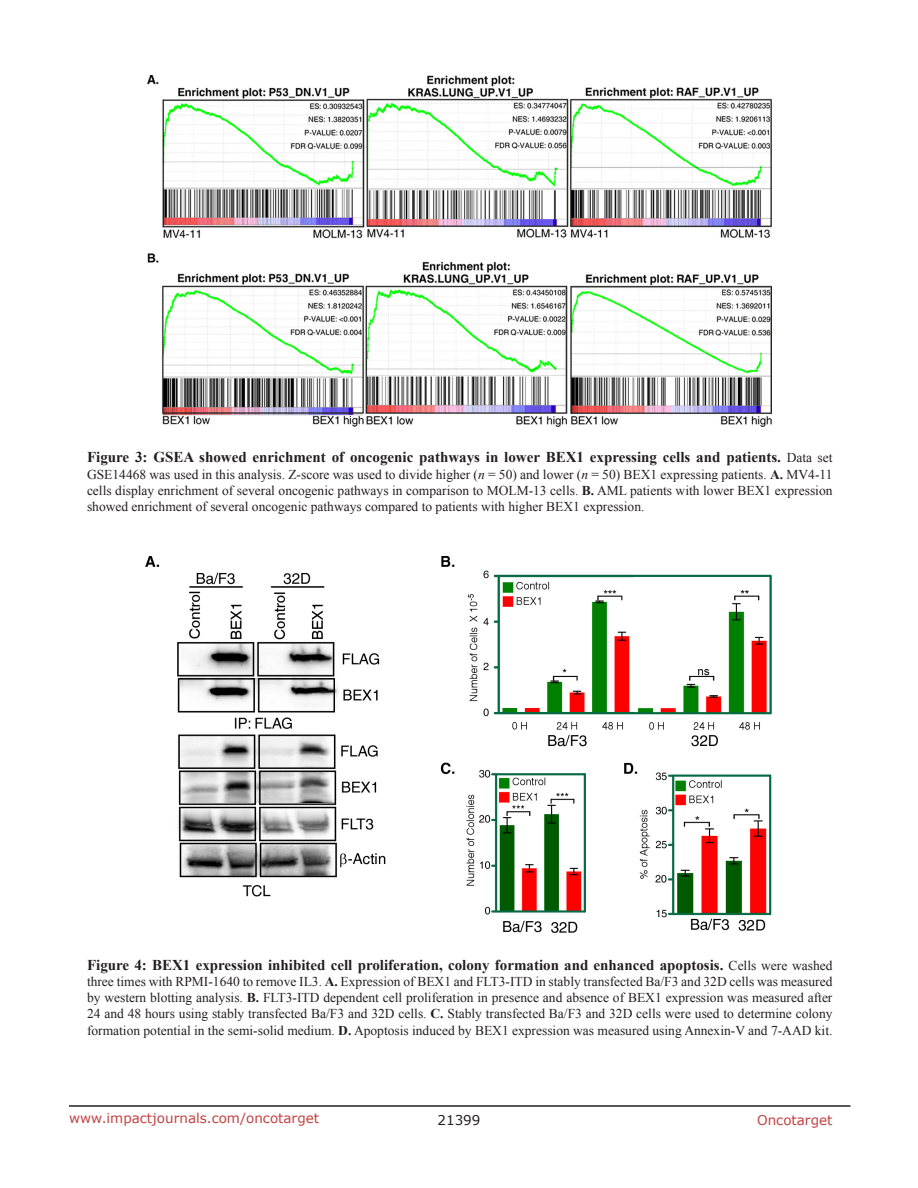
<style>
.page{position:relative;width:918px;height:1188px;background:#fff}
.page>*{position:absolute;margin:0;border:0;box-sizing:border-box;transform-origin:0 0}
.FigureText{font:700 15px "Times New Roman";color:#231f20}
.FigureText-2{font:13.5px/16.2px "Times New Roman";color:#231f20;text-align:justify}
.t1{font:13.5px "Verdana";color:#c24141}
.t2{font:13.5px "Verdana";color:#231f20}
.s1{font-weight:400;font-size:13.5px}
.s2{font-style:italic}
.s3{font-weight:700}
</style>
<div class="page">
<hr style="left:69px;top:1105px;width:781px;height:2px;background:#231f20">
<img style="left:148px;top:76px;width:624px;height:350px">
<img style="left:146px;top:556px;width:626px;height:376px">
<p class="FigureText" style="left:87px;top:447px;width:747px">Figure 3: GSEA showed enrichment of oncogenic pathways in lower BEX1 expressing cells and patients. <span class="s1">Data set</span></p>
<p class="FigureText-2" style="left:87px;top:466px;width:747px">GSE14468 was used in this analysis. Z-score was used to divide higher (<span class="s2">n</span> = 50) and lower (<span class="s2">n</span> = 50) BEX1 expressing patients. <span class="s3">A.</span> MV4-11 cells display enrichment of several oncogenic pathways in comparison to MOLM-13 cells. <span class="s3">B.</span> AML patients with lower BEX1 expression showed enrichment of several oncogenic pathways compared to patients with higher BEX1 expression.</p>
<p class="FigureText" style="left:87px;top:954px;width:747px">Figure 4: BEX1 expression inhibited cell proliferation, colony formation and enhanced apoptosis. <span class="s1">Cells were washed</span></p>
<p class="FigureText-2" style="left:87px;top:973px;width:747px">three times with RPMI-1640 to remove IL3. <span class="s3">A.</span> Expression of BEX1 and FLT3-ITD in stably transfected Ba/F3 and 32D cells was measured by western blotting analysis. <span class="s3">B.</span> FLT3-ITD dependent cell proliferation in presence and absence of BEX1 expression was measured after 24 and 48 hours using stably transfected Ba/F3 and 32D cells. <span class="s3">C.</span> Stably transfected Ba/F3 and 32D cells were used to determine colony formation potential in the semi-solid medium. <span class="s3">D.</span> Apoptosis induced by BEX1 expression was measured using Annexin-V and 7-AAD kit.</p>
<p class="t1" style="left:69px;top:1109px;width:252px">www.impactjournals.com/oncotarget</p>
<p class="t2" style="left:438px;top:1111px;width:44px">21399</p>
<p class="t1" style="left:757px;top:1111px;width:77px">Oncotarget</p>
</div>
